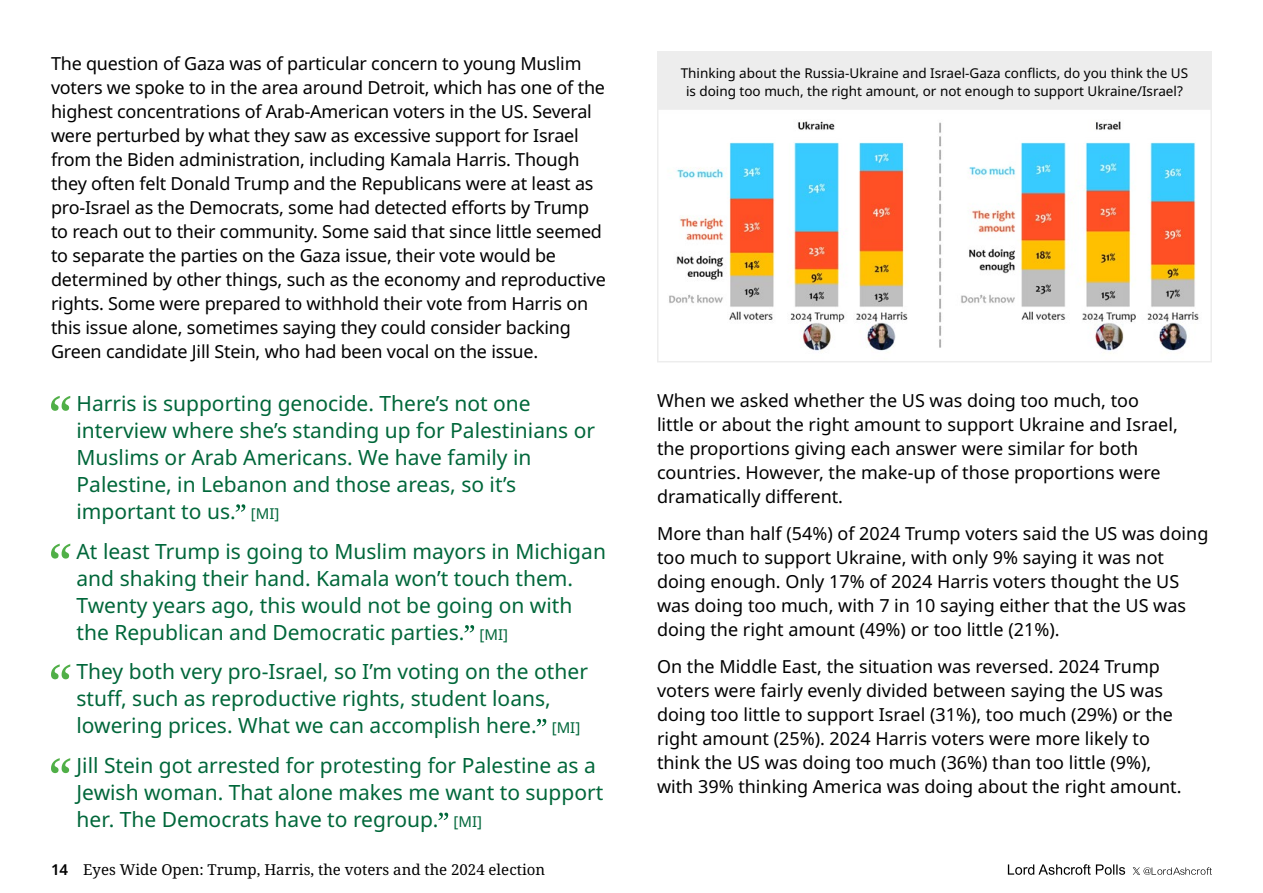
<style>
.page{position:relative;width:1263px;height:893px;background:#fff}
.page>*{position:absolute;margin:0;border:0;box-sizing:border-box;transform-origin:0 0}
.t1{font:21px/27px "Noto Sans";color:#00673a}
.Text{font:18px/24px "Noto Sans";letter-spacing:-.01em;color:#000}
.t2{font:15px "Noto Serif";color:#000}
.Chart_title{font:13.5px/18px "Noto Sans";color:#000;text-align:center}
.s1{font-size:15px}
.s2{font-family:"Noto Sans";font-weight:600}
</style>
<div class="page">
<svg style="left:1133px;top:867px;width:79px;height:8px"></svg>
<svg style="left:1008px;top:864px;width:117px;height:11px"></svg>
<img style="left:660px;top:109px;width:549px;height:245px">
<div style="left:657px;top:51px;width:555px;height:58px;background:#ededed"></div>
<div style="left:657px;top:51px;width:555px;height:311px;border:2px solid #ededed"></div>
<svg style="left:51px;top:396px;width:19px;height:15px"></svg>
<svg style="left:236px;top:504px;width:9px;height:8px"></svg>
<svg style="left:51px;top:544px;width:19px;height:15px"></svg>
<svg style="left:464px;top:625px;width:10px;height:8px"></svg>
<svg style="left:51px;top:664px;width:19px;height:15px"></svg>
<svg style="left:537px;top:719px;width:9px;height:7px"></svg>
<svg style="left:51px;top:758px;width:19px;height:15px"></svg>
<svg style="left:439px;top:813px;width:9px;height:7px"></svg>
<p class="Text" style="left:51px;top:52px;width:556px">The question of Gaza was of particular concern to young Muslim voters we spoke to in the area around Detroit, which has one of the highest concentrations of Arab-American voters in the US. Several were perturbed by what they saw as excessive support for Israel from the Biden administration, including Kamala Harris. Though they often felt Donald Trump and the Republicans were at least as pro-Israel as the Democrats, some had detected efforts by Trump to reach out to their community. Some said that since little seemed to separate the parties on the Gaza issue, their vote would be determined by other things, such as the economy and reproductive rights. Some were prepared to withhold their vote from Harris on this issue alone, sometimes saying they could consider backing Green candidate Jill Stein, who had been vocal on the issue.</p>
<p class="t1" style="left:77px;top:390px;width:520px">Harris is supporting genocide. There’s not one interview where she’s standing up for Palestinians or Muslims or Arab Americans. We have family in Palestine, in Lebanon and those areas, so it’s important to us. <span class="s1">[MI]</span></p>
<p class="t1" style="left:77px;top:538px;width:531px">At least Trump is going to Muslim mayors in Michigan and shaking their hand. Kamala won’t touch them.<br>Twenty years ago, this would not be going on with the Republican and Democratic parties. <span class="s1">[MI]</span></p>
<p class="t1" style="left:77px;top:659px;width:513px">They both very pro-Israel, so I’m voting on the other stuff, such as reproductive rights, student loans, lowering prices. What we can accomplish here. <span class="s1">[MI]</span></p>
<p class="t1" style="left:77px;top:752px;width:528px">Jill Stein got arrested for protesting for Palestine as a<br>Jewish woman. That alone makes me want to support her. The Democrats have to regroup. <span class="s1">[MI]</span></p>
<p class="t2" style="left:51px;top:859px;width:496px"><span class="s2">14</span> Eyes Wide Open: Trump, Harris, the voters and the 2024 election</p>
<p class="Chart_title" style="left:681px;top:65px;width:509px">Thinking about the Russia-Ukraine and Israel-Gaza conflicts, do you think the US is doing too much, the right amount, or not enough to support Ukraine/Israel?</p>
<p class="Text" style="left:657px;top:389px;width:522px">When we asked whether the US was doing too much, too little or about the right amount to support Ukraine and Israel, the proportions giving each answer were similar for both countries. However, the make-up of those proportions were dramatically different.</p>
<p class="Text" style="left:657px;top:522px;width:553px">More than half (54%) of 2024 Trump voters said the US was doing too much to support Ukraine, with only 9% saying it was not doing enough. Only 17% of 2024 Harris voters thought the US was doing too much, with 7 in 10 saying either that the US was doing the right amount (49%) or too little (21%).</p>
<p class="Text" style="left:657px;top:655px;width:526px">On the Middle East, the situation was reversed. 2024 Trump voters were fairly evenly divided between saying the US was doing too little to support Israel (31%), too much (29%) or the right amount (25%). 2024 Harris voters were more likely to think the US was doing too much (36%) than too little (9%), with 39% thinking America was doing about the right amount.</p>
</div>
